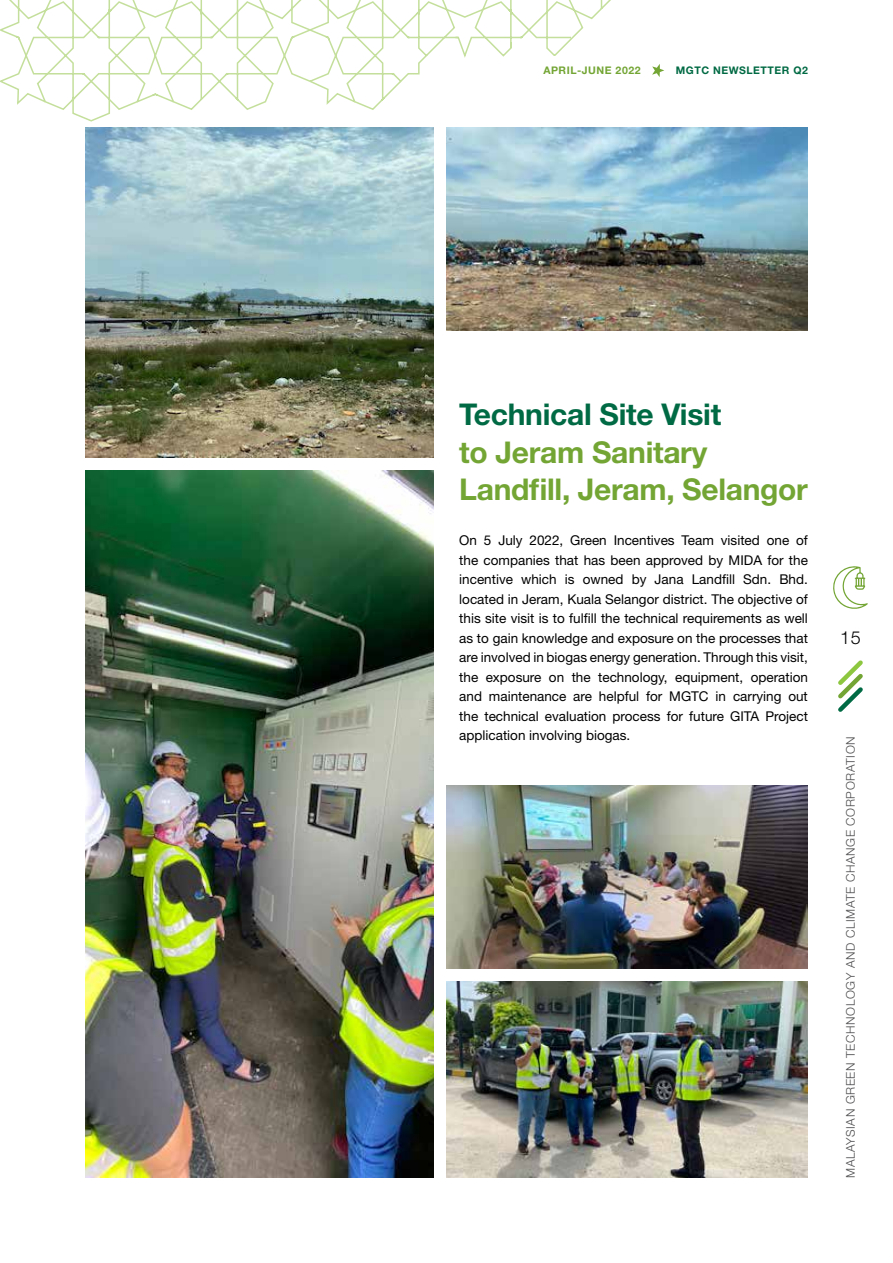
<style>
.page{position:relative;width:893px;height:1263px;background:#fff}
.page>*{position:absolute;margin:0;border:0;box-sizing:border-box;transform-origin:0 0}
.t1{font:700 30px/37.5px "Helvetica Neue LT Std";letter-spacing:-.01em;color:#73a534}
.t2{font:700 30px "Helvetica Neue LT Std";letter-spacing:-.01em;color:#006a44}
.t3{font:300 18px "Helvetica Neue LT Std";color:#000}
.t4{font:13.5px/19.5px "Helvetica Neue LT Std";color:#000;text-align:justify}
.t5{font:300 12px "Helvetica Neue LT Std";letter-spacing:.05em;color:#4d4d4f}
.t6{font:700 10.5px "Helvetica Neue LT Std";letter-spacing:.05em;color:#006a44}
.t7{font:700 10.5px "Helvetica Neue LT Std";letter-spacing:.05em;color:#73a534}
</style>
<div class="page">
<img style="left:446px;top:785px;width:362px;height:184px">
<img style="left:446px;top:982px;width:362px;height:196px">
<img style="left:85px;top:470px;width:349px;height:708px">
<img style="left:446px;top:128px;width:362px;height:202px">
<img style="left:85px;top:128px;width:349px;height:330px">
<svg style="left:838px;top:660px;width:25px;height:52px"></svg>
<svg style="left:833px;top:566px;width:35px;height:43px"></svg>
<svg style="left:0;top:0;width:664px;height:122px"></svg>
<p class="t7" style="left:543px;top:64px;width:99px">APRIL-JUNE 2022</p>
<p class="t6" style="left:676px;top:64px;width:134px">MGTC NEWSLETTER Q2</p>
<h1 class="t2" style="left:459px;top:396px;width:263px">Technical Site Visit</h1>
<h1 class="t1" style="left:459px;top:433px;width:350px">to Jeram Sanitary<br>Landfill, Jeram, Selangor</h1>
<p class="t4" style="left:459px;top:530px;width:350px">On 5 July 2022, Green Incentives Team visited one of the companies that has been approved by MIDA for the incentive which is owned by Jana Landfill Sdn. Bhd. located in Jeram, Kuala Selangor district. The objective of this site visit is to fulfill the technical requirements as well as to gain knowledge and exposure on the processes that are involved in biogas energy generation. Through this visit, the exposure on the technology, equipment, operation and maintenance are helpful for MGTC in carrying out the technical evaluation process for future GITA Project application involving biogas.</p>
<h2 class="t3" style="left:840px;top:627px;width:22px">15</h2>
<p class="t5" style="left:843px;top:1178px;width:443px;rotate:-90deg">MALAYSIAN GREEN TECHNOLOGY AND CLIMATE CHANGE CORPORATION</p>
</div>
